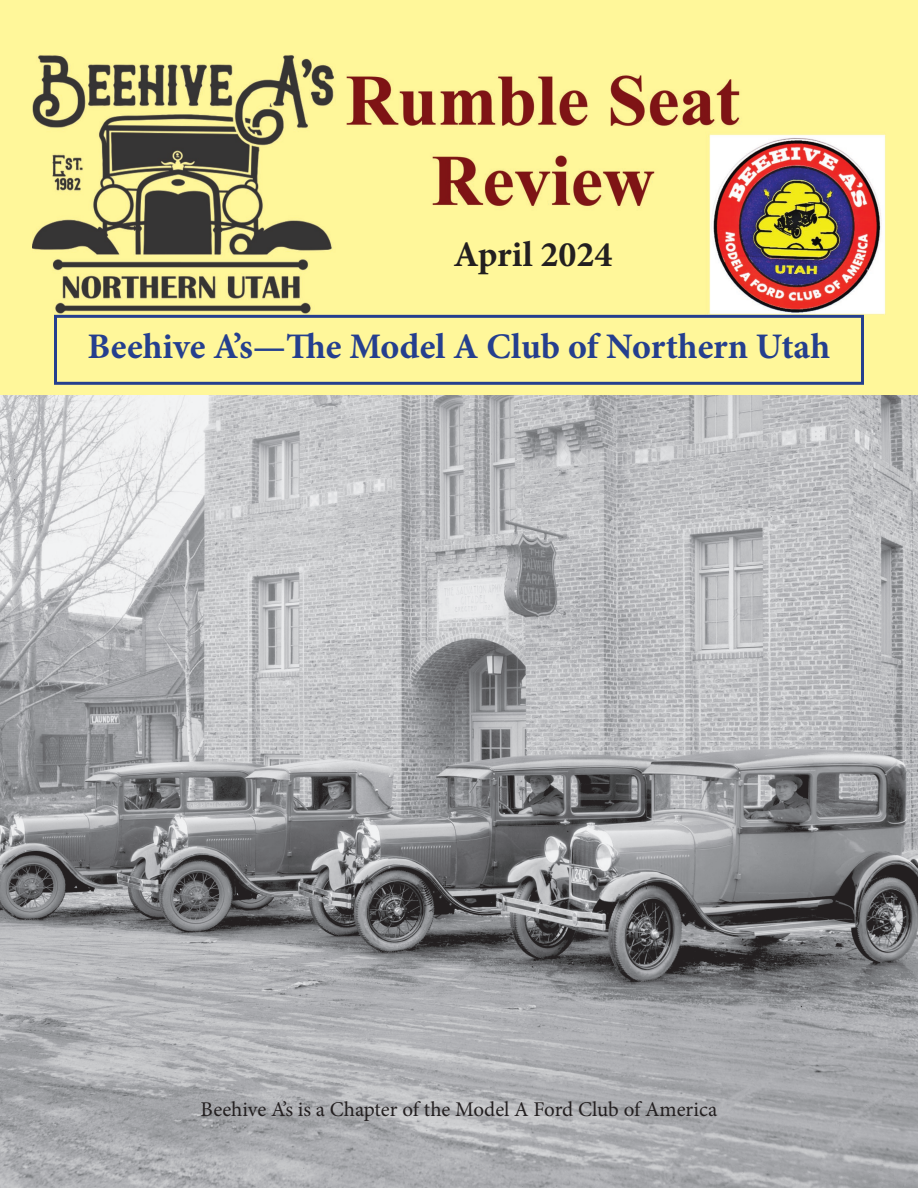
<style>
.page{position:relative;width:918px;height:1188px;background:#fff}
.page>*{position:absolute;margin:0;border:0;box-sizing:border-box;transform-origin:0 0}
.t1{font:700 36px "Minion Pro";color:#253f8e}
.t2{font:700 36px "Minion Pro";color:#231f20}
.t3{font:21px "Minion Pro";letter-spacing:-.005em;color:#231f20}
</style>
<div class="page">
<div style="left:0;top:0;width:918px;height:395px;background:#fff79a"></div>
<img style="left:32px;top:55px;width:854px;height:260px">
<div style="left:54px;top:315px;width:810px;height:70px;border:3px solid #253f8e"></div>
<img style="left:0;top:395px;width:918px;height:793px">
<h1 class="t2" style="left:454px;top:229px;width:160px">April 2024</h1>
<h1 class="t1" style="left:88px;top:321px;width:744px">Beehive A’s—The Model A Club of Northern Utah</h1>
<p class="t3" style="left:201px;top:1095px;width:518px">Beehive A’s is a Chapter of the Model A Ford Club of America</p>
</div>
